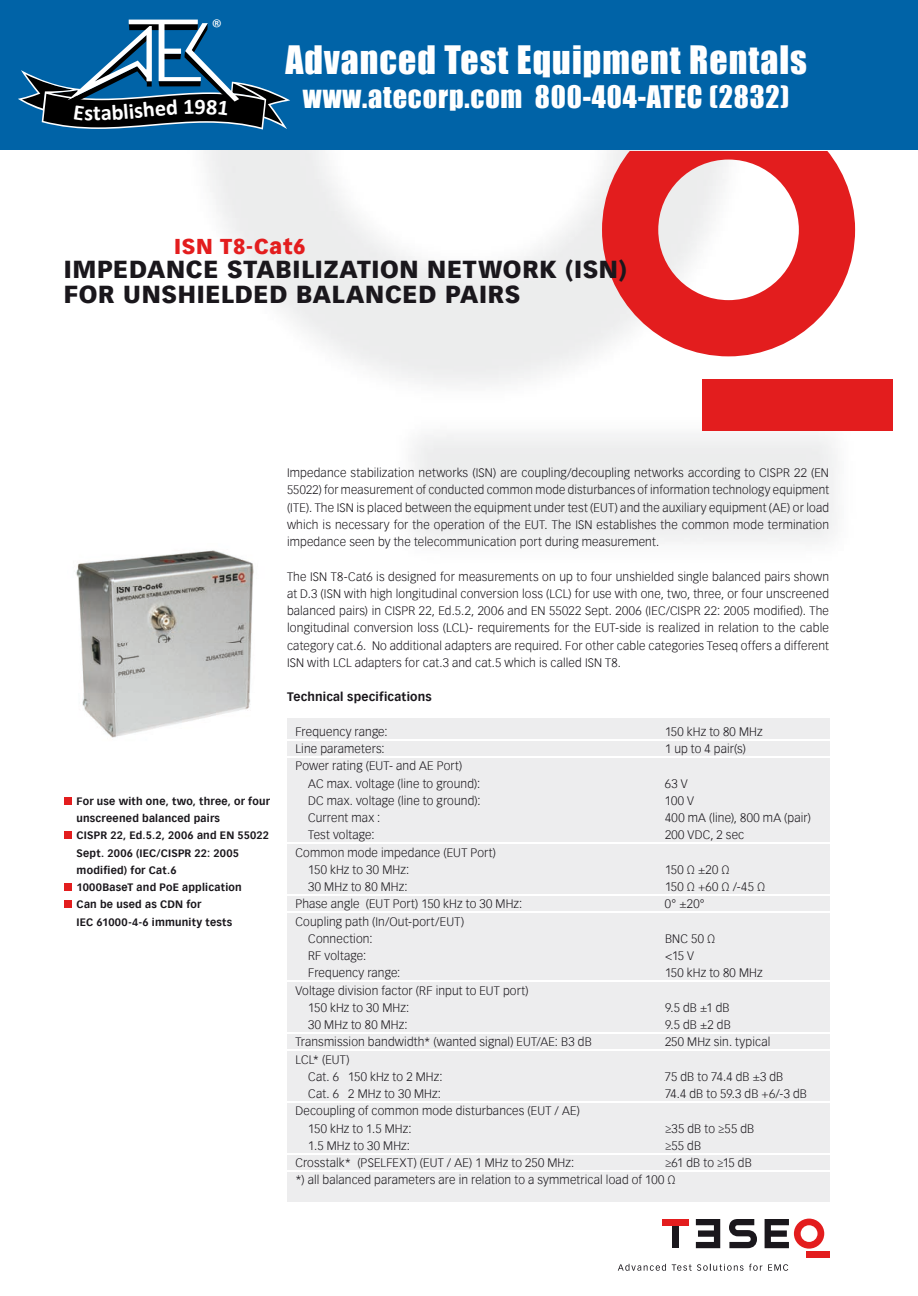
<style>
.page{position:relative;width:918px;height:1296px;background:#fff}
.page>*{position:absolute;margin:0;border:0;box-sizing:border-box;transform-origin:0 0}
.t1{font:36px "Impact";letter-spacing:.03em;color:#fff}
.t2{font:28.5px "Impact";letter-spacing:.03em;color:#fff}
.t3{font:900 24px/25.5px "Vectora Com";letter-spacing:.03em;color:#1a171c}
.t4{font:700 22.2px "Calibri";color:#fff}
.t5{font:21.3px "Calibri";color:#fff}
.t6{font:900 21px "Vectora Com";letter-spacing:.03em;color:#e31d1e}
.t7{font:300 12px/17.2px "Vectora Com";letter-spacing:.01em;color:#1a171c}
.t8{font:700 12px "Vectora Com";letter-spacing:.02em;color:#1a171c}
.t9{font:700 10.5px/17.2px "Vectora Com";letter-spacing:.02em;color:#1a171c}
</style>
<div class="page">
<div style="left:806px;top:1251px;width:23px;height:7px;background:#e31d1e"></div>
<svg style="left:765px;top:1219px;width:59px;height:30px"></svg>
<svg style="left:696px;top:1219px;width:24px;height:29px"></svg>
<div style="left:672px;top:1225px;width:7px;height:23px;background:#1a171c"></div>
<div style="left:662px;top:1219px;width:27px;height:6px;background:#e31d1e"></div>
<svg style="left:618px;top:1264px;width:48px;height:6px"></svg>
<svg style="left:672px;top:1264px;width:90px;height:6px"></svg>
<svg style="left:768px;top:1264px;width:20px;height:6px"></svg>
<svg style="left:729px;top:1219px;width:28px;height:29px"></svg>
<img style="left:205px;top:150px;width:651px;height:392px">
<div style="left:702px;top:379px;width:191px;height:52px;background:#e31d1e"></div>
<svg style="left:602px;top:152px;width:253px;height:204px;fill:#e31d1e"></svg>
<div style="left:64px;top:797px;width:7px;height:8px;background:#e31d1e"></div>
<div style="left:64px;top:832px;width:7px;height:7px;background:#e31d1e"></div>
<div style="left:64px;top:883px;width:7px;height:8px;background:#e31d1e"></div>
<div style="left:64px;top:901px;width:7px;height:7px;background:#e31d1e"></div>
<img style="left:76px;top:560px;width:41px;height:134px">
<img style="left:117px;top:632px;width:135px;height:62px">
<img style="left:82px;top:694px;width:168px;height:44px">
<img style="left:115px;top:550px;width:139px;height:82px">
<div style="left:287px;top:718px;width:542px;height:483px;background:#ededee"></div>
<hr style="left:287px;top:739px;width:542px;height:2px;background:#fff">
<hr style="left:287px;top:756px;width:542px;height:2px;background:#fff">
<hr style="left:287px;top:843px;width:542px;height:1px;background:#fff">
<hr style="left:287px;top:894px;width:542px;height:2px;background:#fff">
<hr style="left:287px;top:912px;width:542px;height:1px;background:#fff">
<hr style="left:287px;top:981px;width:542px;height:1px;background:#fff">
<hr style="left:287px;top:1032px;width:542px;height:2px;background:#fff">
<hr style="left:287px;top:1050px;width:542px;height:1px;background:#fff">
<hr style="left:287px;top:1101px;width:542px;height:2px;background:#fff">
<hr style="left:287px;top:1153px;width:542px;height:2px;background:#fff">
<hr style="left:287px;top:1170px;width:542px;height:2px;background:#fff">
<div style="left:0;top:0;width:918px;height:150px;background:#0063a7"></div>
<svg style="left:18px;top:20px;width:272px;height:110px"></svg>
<h3 class="t5" style="left:211px;top:14px;width:12px">®</h3>
<h3 class="t4" style="left:93px;top:99px;width:9px">t</h3>
<h3 class="t4" style="left:122px;top:98px;width:44px;rotate:-5deg">lishe</h3>
<h3 class="t4" style="left:195px;top:92px;width:13px">9</h3>
<h1 class="t1" style="left:285px;top:32px;width:523px">Advanced Test Equipment Rentals</h1>
<h2 class="t2" style="left:303px;top:75px;width:488px">www.atecorp.com 800-404-ATEC (2832)</h2>
<h3 class="t6" style="left:174px;top:233px;width:133px">ISN T8-Cat6</h3>
<h3 class="t3" style="left:64px;top:256px;width:565px">IMPEDANCE STABILIZATION NETWORK (ISN)<br>FOR UNSHIELDED BALANCED PAIRS</h3>
<p class="t9" style="left:77px;top:792px;width:195px">For use with one, two, three, or four unscreened balanced pairs<br>CISPR 22, Ed.5.2, 2006 and EN 55022<br>Sept. 2006 (IEC/CISPR 22: 2005 modified) for Cat.6<br>1000BaseT and PoE application<br>Can be used as CDN for<br>IEC 61000-4-6 immunity tests</p>
<p class="t7" style="left:287px;top:464px;width:544px;text-align:justify">Impedance stabilization networks (ISN) are coupling/decoupling networks according to CISPR 22 (EN 55022) for measurement of conducted common mode disturbances of information technology equipment (ITE). The ISN is placed between the equipment under test (EUT) and the auxiliary equipment (AE) or load which is necessary for the operation of the EUT. The ISN establishes the common mode termination impedance seen by the telecommunication port during measurement.</p>
<p class="t7" style="left:287px;top:568px;width:544px;text-align:justify">The ISN T8-Cat6 is designed for measurements on up to four unshielded single balanced pairs shown at D.3 (ISN with high longitudinal conversion loss (LCL) for use with one, two, three, or four unscreened balanced pairs) in CISPR 22, Ed.5.2, 2006 and EN 55022 Sept. 2006 (IEC/CISPR 22: 2005 modified). The longitudinal conversion loss (LCL)- requirements for the EUT-side is realized in relation to the cable category cat.6. No additional adapters are required. For other cable categories Teseq offers a different ISN with LCL adapters for cat.3 and cat.5 which is called ISN T8.</p>
<p class="t8" style="left:287px;top:690px;width:146px">Technical specifications</p>
<p class="t7" style="left:296px;top:723px;width:94px">Frequency range:</p>
<p class="t7" style="left:665px;top:723px;width:99px">150 kHz to 80 MHz</p>
<p class="t7" style="left:296px;top:740px;width:91px">Line parameters:</p>
<p class="t7" style="left:665px;top:740px;width:82px">1 up to 4 pair(s)</p>
<p class="t7" style="left:308px;top:757px;width:174px;text-indent:-13px">Power rating (EUT- and AE Port)<br>AC max. voltage (line to ground):</p>
<p class="t7" style="left:665px;top:775px;width:24px">63 V</p>
<p class="t7" style="left:308px;top:792px;width:174px">DC max. voltage (line to ground):</p>
<p class="t7" style="left:665px;top:792px;width:31px">100 V</p>
<p class="t7" style="left:308px;top:809px;width:74px">Current max :</p>
<p class="t7" style="left:665px;top:809px;width:147px">400 mA (line), 800 mA (pair)</p>
<p class="t7" style="left:308px;top:826px;width:68px">Test voltage:</p>
<p class="t7" style="left:665px;top:826px;width:81px">200 VDC, 2 sec</p>
<p class="t7" style="left:308px;top:844px;width:189px;text-indent:-13px">Common mode impedance (EUT Port)<br>150 kHz to 30 MHz:</p>
<p class="t7" style="left:665px;top:861px;width:66px">150 Ω ±20 Ω</p>
<p class="t7" style="left:308px;top:878px;width:101px">30 MHz to 80 MHz:</p>
<p class="t7" style="left:665px;top:878px;width:102px">150 Ω +60 Ω /-45 Ω</p>
<p class="t7" style="left:296px;top:895px;width:228px">Phase angle (EUT Port) 150 kHz to 30 MHz:</p>
<p class="t7" style="left:665px;top:895px;width:41px">0° ±20°</p>
<p class="t7" style="left:308px;top:913px;width:157px;text-indent:-13px">Coupling path (In/Out-port/EUT)<br>Connection:</p>
<p class="t7" style="left:665px;top:930px;width:52px">BNC 50 Ω</p>
<p class="t7" style="left:308px;top:947px;width:59px">RF voltage:</p>
<p class="t7" style="left:665px;top:947px;width:31px">&lt;15 V</p>
<p class="t7" style="left:308px;top:964px;width:94px">Frequency range:</p>
<p class="t7" style="left:665px;top:964px;width:99px">150 kHz to 80 MHz</p>
<p class="t7" style="left:308px;top:982px;width:222px;text-indent:-13px">Voltage division factor (RF input to EUT port)<br>150 kHz to 30 MHz:</p>
<p class="t7" style="left:665px;top:999px;width:66px">9.5 dB ±1 dB</p>
<p class="t7" style="left:308px;top:1016px;width:101px">30 MHz to 80 MHz:</p>
<p class="t7" style="left:665px;top:1016px;width:67px">9.5 dB ±2 dB</p>
<p class="t7" style="left:296px;top:1033px;width:298px">Transmission bandwidth* (wanted signal) EUT/AE: B3 dB</p>
<p class="t7" style="left:665px;top:1033px;width:107px">250 MHz sin. typical</p>
<p class="t7" style="left:308px;top:1051px;width:136px;text-indent:-13px">LCL* (EUT)<br>Cat. 6 150 kHz to 2 MHz:</p>
<p class="t7" style="left:665px;top:1068px;width:120px">75 dB to 74.4 dB ±3 dB</p>
<p class="t7" style="left:308px;top:1085px;width:134px">Cat. 6 2 MHz to 30 MHz:</p>
<p class="t7" style="left:665px;top:1085px;width:144px">74.4 dB to 59.3 dB +6/-3 dB</p>
<p class="t7" style="left:308px;top:1102px;width:273px;text-indent:-13px">Decoupling of common mode disturbances (EUT / AE)<br>150 kHz to 1.5 MHz:</p>
<p class="t7" style="left:665px;top:1120px;width:91px">≥35 dB to ≥55 dB</p>
<p class="t7" style="left:308px;top:1137px;width:103px">1.5 MHz to 30 MHz:</p>
<p class="t7" style="left:665px;top:1137px;width:38px">≥55 dB</p>
<p class="t7" style="left:296px;top:1154px;width:280px">Crosstalk* (PSELFEXT) (EUT / AE) 1 MHz to 250 MHz:</p>
<p class="t7" style="left:296px;top:1154px;width:458px;text-indent:369px">≥61 dB to ≥15 dB *) all balanced parameters are in relation to a symmetrical load of 100 Ω</p>
</div>
